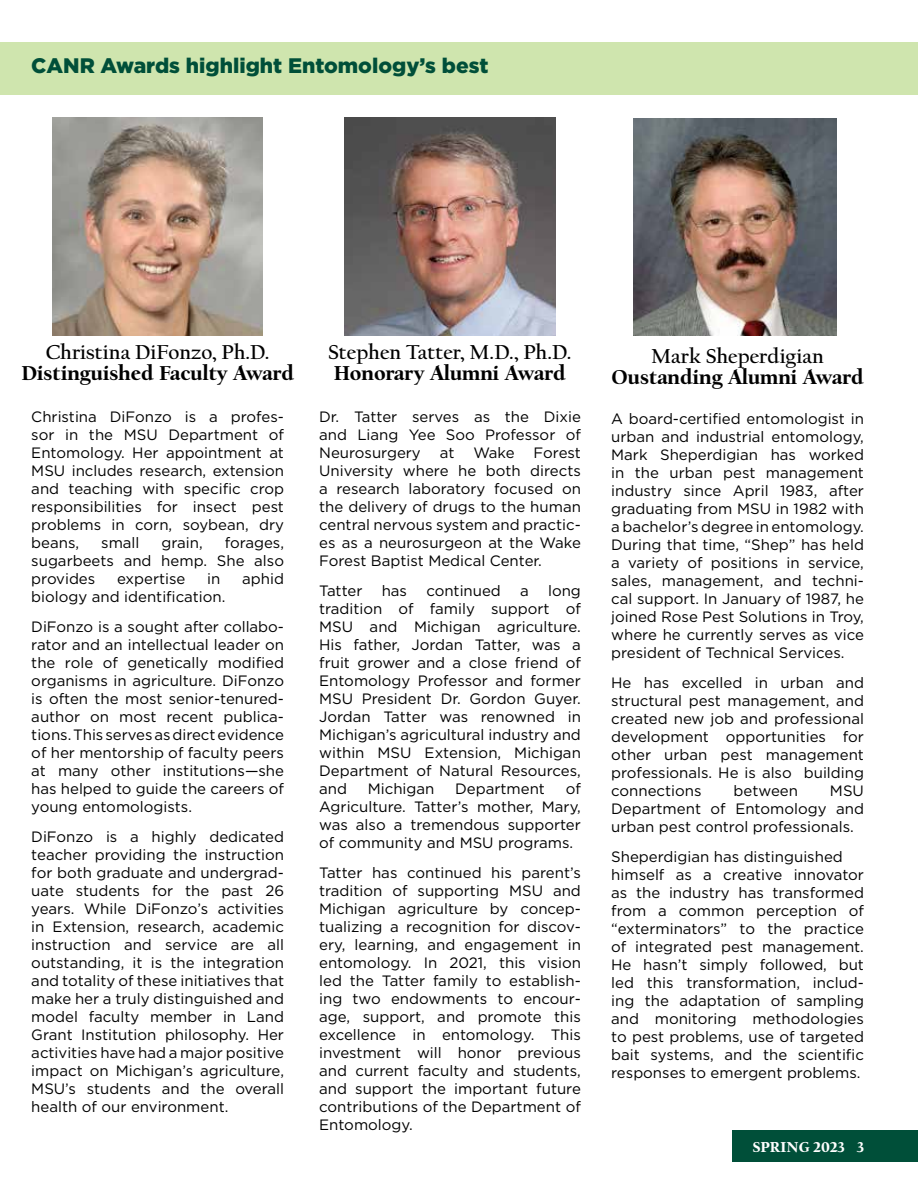
<style>
.page{position:relative;width:918px;height:1188px;background:#fff}
.page>*{position:absolute;margin:0;border:0;box-sizing:border-box;transform-origin:0 0}
.t1{font:900 21px "Californian FB";color:#000}
.t2{font:700 21px "Californian FB";color:#000}
.Heading_1{font:900 21px "Gotham";color:#004f39}
.Ento_text{font:15px/18px "Gotham";color:#000;text-align:justify}
.t3{font:900 15px "Californian FB Text";color:#fff}
</style>
<div class="page">
<div style="left:732px;top:1130px;width:186px;height:32px;background:#004f39"></div>
<div style="left:0;top:42px;width:918px;height:52px;background:#cfe5ae"></div>
<img style="left:345px;top:117px;width:210px;height:219px">
<img style="left:53px;top:117px;width:209px;height:219px">
<img style="left:634px;top:119px;width:202px;height:217px">
<p class="Heading_1" style="left:31px;top:51px;width:459px">CANR Awards highlight Entomology’s best</p>
<p class="t2" style="left:46px;top:340px;width:225px">Christina DiFonzo, Ph.D.</p>
<p class="t1" style="left:21px;top:361px;width:274px">Distinguished Faculty Award</p>
<p class="Ento_text" style="left:31px;top:408px;width:254px">Christina DiFonzo is a profes&shy;sor in the MSU Department of Entomology. Her appointment at MSU includes research, extension and teaching with specific crop responsibilities for insect pest problems in corn, soybean, dry beans,</p>
<p class="Ento_text" style="left:31px;top:534px;width:254px;text-indent:193px">forages, sugarbeets and hemp. She also provides</p>
<p class="Ento_text" style="left:101px;top:534px;width:40px">small</p>
<p class="Ento_text" style="left:161px;top:534px;width:43px">grain,</p>
<p class="Ento_text" style="left:117px;top:570px;width:70px">expertise</p>
<p class="Ento_text" style="left:207px;top:570px;width:15px">in</p>
<p class="Ento_text" style="left:242px;top:570px;width:43px">aphid</p>
<p class="Ento_text" style="left:31px;top:588px;width:196px">biology and identification.</p>
<p class="Ento_text" style="left:31px;top:618px;width:254px">DiFonzo is a sought after collabo&shy;rator and an intellectual leader on the role of genetically modified organisms in agriculture. DiFonzo is often the most senior-tenured&shy;author on most recent publica&shy;tions. This serves as direct evidence of her mentorship of faculty peers at many other institutions—she has helped to guide the careers of young entomologists.</p>
<p class="Ento_text" style="left:31px;top:828px;width:254px">DiFonzo is a highly dedicated teacher providing the instruction for both graduate and undergrad&shy;uate students for the past 26 years. While DiFonzo’s activities in Extension, research, academic instruction and service are all outstanding, it is the integration and totality of these initiatives that make her a truly distinguished and model faculty member in Land Grant Institution philosophy. Her activities have had a major positive impact on Michigan’s agriculture, MSU’s students and the overall health of our environment.</p>
<p class="t2" style="left:328px;top:340px;width:245px">Stephen Tatter, M.D., Ph.D.</p>
<p class="t1" style="left:334px;top:361px;width:233px">Honorary Alumni Award</p>
<p class="Ento_text" style="left:319px;top:408px;width:263px">Dr. Tatter serves as the Dixie and Liang Yee Soo Professor of Neurosurgery</p>
<p class="Ento_text" style="left:440px;top:444px;width:16px">at</p>
<p class="Ento_text" style="left:473px;top:444px;width:43px">Wake</p>
<p class="Ento_text" style="left:319px;top:444px;width:263px;text-indent:214px">Forest University where he both directs a research laboratory focused on the delivery of drugs to the human central nervous system and practic&shy;es as a neurosurgeon at the Wake Forest Baptist Medical Center.</p>
<p class="Ento_text" style="left:319px;top:582px;width:45px">Tatter</p>
<p class="Ento_text" style="left:382px;top:582px;width:27px">has</p>
<p class="Ento_text" style="left:426px;top:582px;width:76px">continued</p>
<p class="Ento_text" style="left:520px;top:582px;width:10px">a</p>
<p class="Ento_text" style="left:319px;top:582px;width:263px;text-indent:229px">long tradition of family support of MSU and Michigan agriculture.<br>His father, Jordan Tatter, was a fruit grower and a close friend of Entomology Professor and former MSU President Dr. Gordon Guyer.<br>Jordan Tatter was renowned in Michigan’s agricultural industry and within MSU Extension, Michigan Department of Natural Resources, and</p>
<p class="Ento_text" style="left:319px;top:780px;width:263px;text-indent:247px">of Agriculture. Tatter’s mother, Mary, was also a tremendous supporter of community and MSU programs.</p>
<p class="Ento_text" style="left:319px;top:864px;width:263px">Tatter has continued his parent’s tradition of supporting MSU and Michigan agriculture by concep&shy;tualizing a recognition for discov&shy;ery, learning, and engagement in entomology. In 2021, this vision led the Tatter family to establish&shy;ing two endowments to encour&shy;age, support, and promote this excellence in entomology. This investment will honor previous and current faculty and students, and support the important future contributions of the Department of Entomology.</p>
<p class="Ento_text" style="left:368px;top:780px;width:68px">Michigan</p>
<p class="Ento_text" style="left:455px;top:780px;width:91px">Department</p>
<p class="t2" style="left:651px;top:344px;width:174px">Mark Sheperdigian</p>
<p class="t1" style="left:612px;top:365px;width:254px">Oustanding Alumni Award</p>
<p class="Ento_text" style="left:611px;top:409px;width:254px">A board-certified entomologist in urban and industrial entomology, Mark Sheperdigian has worked in the urban pest management industry since April 1983, after graduating from MSU in 1982 with a bachelor’s degree in entomology.<br>During that time, “Shep” has held a variety of positions in service, sales, management, and techni&shy;cal support. In January of 1987, he joined Rose Pest Solutions in Troy, where he currently serves as vice president of Technical Services.</p>
<p class="Ento_text" style="left:611px;top:673px;width:254px">He has excelled in urban and structural pest management, and created new job and professional development opportunities for other urban pest management professionals. He is also building connections</p>
<p class="Ento_text" style="left:734px;top:781px;width:66px">between</p>
<p class="Ento_text" style="left:611px;top:781px;width:254px;text-indent:219px">MSU Department of Entomology and urban pest control professionals.</p>
<p class="Ento_text" style="left:611px;top:847px;width:233px">Sheperdigian has distinguished</p>
<p class="Ento_text" style="left:611px;top:865px;width:254px">himself as a creative innovator as the industry has transformed from a common perception of “exterminators” to the practice of integrated pest management.<br>He hasn’t simply followed, but led this transformation, includ&shy;ing the adaptation of sampling and monitoring methodologies to pest problems, use of targeted bait systems, and the scientific responses to emergent problems.</p>
<p class="t3" style="left:753px;top:1138px;width:113px">SPRING 2023 3</p>
</div>
